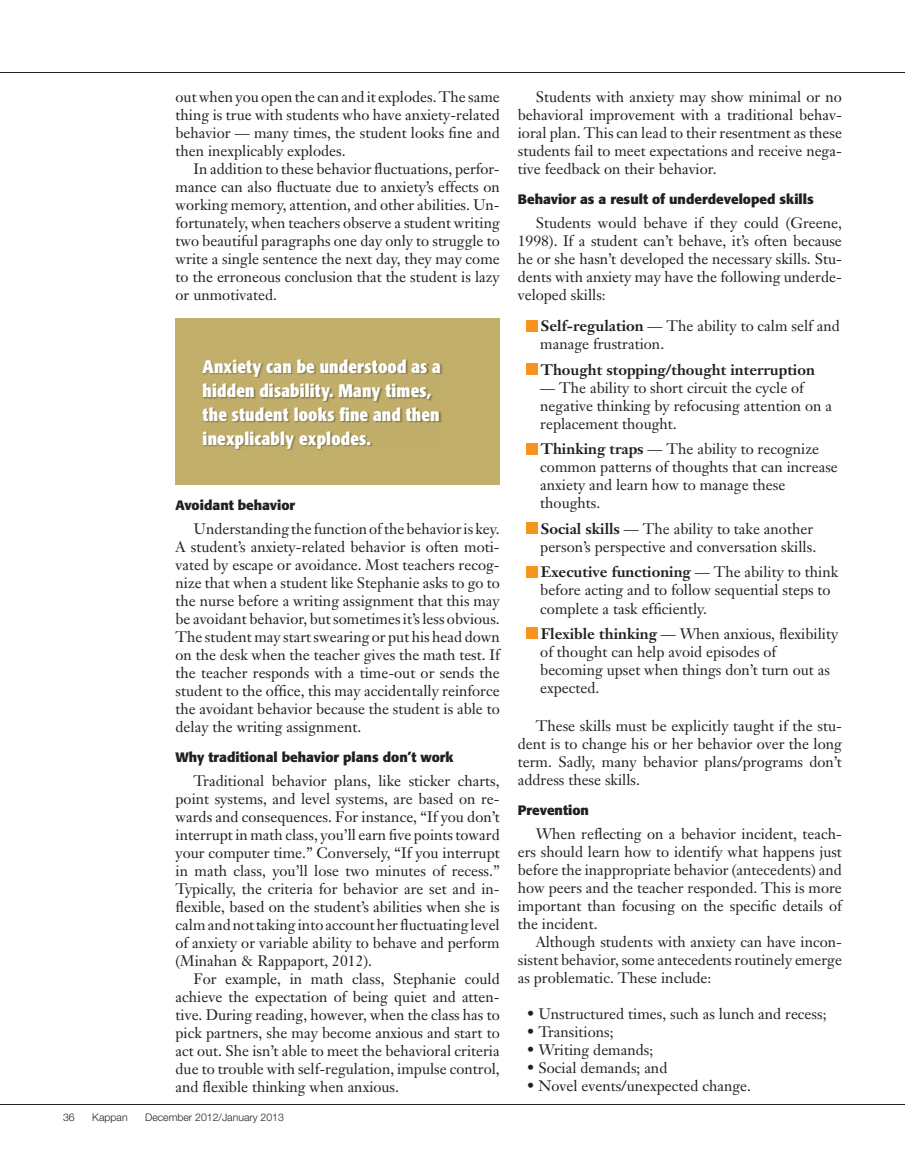
<style>
.page{position:relative;width:905px;height:1175px;background:#fff}
.page>*{position:absolute;margin:0;border:0;box-sizing:border-box;transform-origin:0 0}
.t1{font:700 condensed 18px/24px "Formata";letter-spacing:.01em;color:#fff}
.t2{font:15px/18px "Janson Text";color:#231f20;text-align:justify}
.t3{font:700 15px "Janson Text";color:#231f20}
.t4{font:700 13.5px "Formata";color:#231f20}
.t5{font:300 10.5px "Helvetica Neue";color:#231f20}
.s1{font-weight:700}
</style>
<div class="page">
<hr style="left:0;top:72px;width:904px;height:1px;background:#231f20">
<hr style="left:0;top:1103px;width:904px;height:1px;background:#231f20">
<div style="left:526px;top:320px;width:12px;height:11px;background:#f7941d"></div>
<div style="left:526px;top:363px;width:12px;height:12px;background:#f7941d"></div>
<div style="left:526px;top:443px;width:12px;height:11px;background:#f7941d"></div>
<div style="left:526px;top:522px;width:12px;height:12px;background:#f7941d"></div>
<div style="left:526px;top:566px;width:12px;height:11px;background:#f7941d"></div>
<div style="left:526px;top:627px;width:12px;height:12px;background:#f7941d"></div>
<div style="left:176px;top:318px;width:324px;height:166px;background:#c2af6a"></div>
<img style="left:203px;top:359px;width:240px;height:91px">
<p class="t2" style="left:176px;top:87px;width:326px">out when you open the can and it explodes. The same thing is true with students who have anxiety-related behavior — many times, the student looks fine and then inexplicably explodes.</p>
<p class="t2" style="left:176px;top:159px;width:326px;text-indent:18px">In addition to these behavior fluctuations, perfor&shy;mance can also fluctuate due to anxiety’s effects on working memory, attention, and other abilities. Un&shy;fortunately, when teachers observe a student writing two beautiful paragraphs one day only to struggle to write a single sentence the next day, they may come to the erroneous conclusion that the student is lazy or unmotivated.</p>
<p class="t1" style="left:202px;top:354px;width:240px">Anxiety can be understood as a hidden disability. Many times, the student looks fine and then inexplicably explodes.</p>
<p class="t4" style="left:176px;top:497px;width:121px">Avoidant behavior</p>
<p class="t2" style="left:176px;top:519px;width:326px;text-indent:18px">Understanding the function of the behavior is key.<br>A student’s anxiety-related behavior is often moti&shy;vated by escape or avoidance. Most teachers recog&shy;nize that when a student like Stephanie asks to go to the nurse before a writing assignment that this may be avoidant behavior, but sometimes it’s less obvious.<br>The student may start swearing or put his head down on the desk when the teacher gives the math test. If the teacher responds with a time-out or sends the student to the office, this may accidentally reinforce the avoidant behavior because the student is able to delay the writing assignment.</p>
<p class="t4" style="left:176px;top:749px;width:279px">Why traditional behavior plans don’t work</p>
<p class="t2" style="left:176px;top:771px;width:326px;text-indent:18px">Traditional behavior plans, like sticker charts, point systems, and level systems, are based on re&shy;wards and consequences. For instance, “If you don’t interrupt in math class, you’ll earn five points toward your computer time.” Conversely, “If you interrupt in math class, you’ll lose two minutes of recess.” Typically, the criteria for behavior are set and in&shy;flexible, based on the student’s abilities when she is calm and not taking into account her fluctuating level of anxiety or variable ability to behave and perform (Minahan &amp; Rappaport, 2012).</p>
<p class="t2" style="left:176px;top:969px;width:326px;text-indent:18px">For example, in math class, Stephanie could achieve the expectation of being quiet and atten&shy;tive. During reading, however, when the class has to pick partners, she may become anxious and start to act out. She isn’t able to meet the behavioral criteria due to trouble with self-regulation, impulse control, and flexible thinking when anxious.</p>
<p class="t5" style="left:63px;top:1111px;width:13px">36</p>
<p class="t5" style="left:92px;top:1111px;width:37px">Kappan</p>
<p class="t5" style="left:145px;top:1111px;width:140px">December 2012/January 2013</p>
<p class="t2" style="left:518px;top:87px;width:326px;text-indent:18px">Students with anxiety may show minimal or no behavioral improvement with a traditional behav&shy;ioral plan. This can lead to their resentment as these students fail to meet expectations and receive nega&shy;tive feedback on their behavior.</p>
<p class="t4" style="left:518px;top:191px;width:297px">Behavior as a result of underdeveloped skills</p>
<p class="t2" style="left:518px;top:213px;width:325px;text-indent:18px">Students would behave if they could (Greene, 1998). If a student can’t behave, it’s often because he or she hasn’t developed the necessary skills. Stu&shy;dents with anxiety may have the following underde&shy;veloped skills:</p>
<p class="t2" style="left:540px;top:317px;width:301px"><span class="s1">Self-regulation</span> — The ability to calm self and manage frustration.</p>
<p class="t3" style="left:541px;top:360px;width:275px">Thought stopping/thought interruption</p>
<p class="t2" style="left:540px;top:378px;width:293px;text-align:left">— The ability to short circuit the cycle of negative thinking by refocusing attention on a replacement thought.</p>
<p class="t2" style="left:540px;top:440px;width:299px;text-align:left"><span class="s1">Thinking traps</span> — The ability to recognize common patterns of thoughts that can increase anxiety and learn how to manage these thoughts.</p>
<p class="t2" style="left:540px;top:519px;width:277px"><span class="s1">Social skills</span> — The ability to take another person’s perspective and conversation skills.</p>
<p class="t2" style="left:540px;top:563px;width:299px;text-align:left"><span class="s1">Executive functioning</span> — The ability to think before acting and to follow sequential steps to complete a task efficiently.</p>
<p class="t2" style="left:540px;top:624px;width:299px;text-align:left"><span class="s1">Flexible thinking</span> — When anxious, flexibility of thought can help avoid episodes of becoming upset when things don’t turn out as expected.</p>
<p class="t2" style="left:517px;top:716px;width:325px;text-indent:18px">These skills must be explicitly taught if the stu&shy;dent is to change his or her behavior over the long term. Sadly, many behavior plans/programs don’t address these skills.</p>
<p class="t4" style="left:518px;top:801px;width:73px">Prevention</p>
<p class="t2" style="left:518px;top:824px;width:326px;text-indent:18px">When reflecting on a behavior incident, teach&shy;ers should learn how to identify what happens just before the inappropriate behavior (antecedents) and how peers and the teacher responded. This is more important than focusing on the specific details of the incident.</p>
<p class="t2" style="left:518px;top:932px;width:326px;text-indent:18px">Although students with anxiety can have incon&shy;sistent behavior, some antecedents routinely emerge as problematic. These include:</p>
<p class="t2" style="left:526px;top:1004px;width:301px">• Unstructured times, such as lunch and recess;</p>
<p class="t2" style="left:526px;top:1022px;width:88px">• Transitions;</p>
<p class="t2" style="left:526px;top:1040px;width:128px">• Writing demands;</p>
<p class="t2" style="left:526px;top:1058px;width:142px">• Social demands; and</p>
<p class="t2" style="left:526px;top:1076px;width:226px">• Novel events/unexpected change.</p>
</div>
